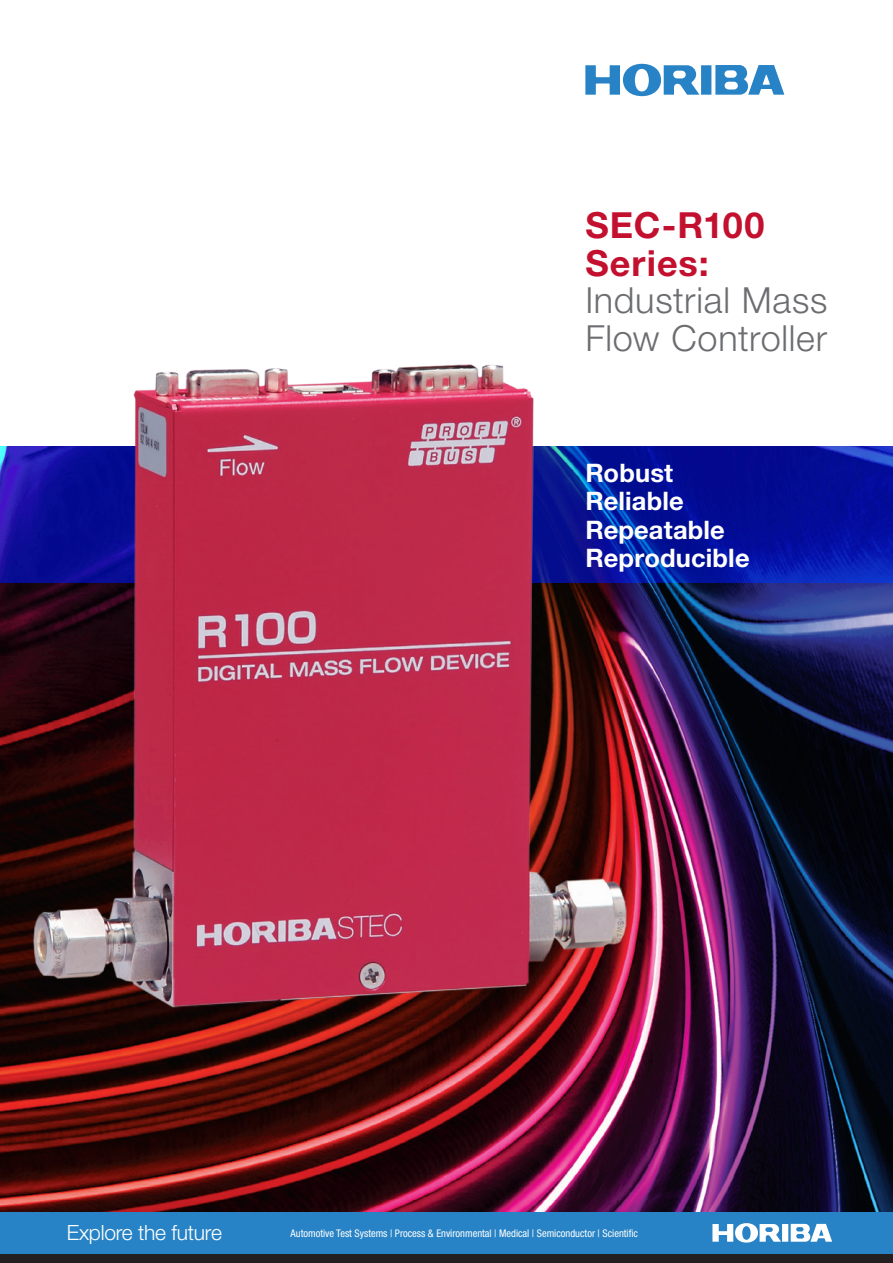
<style>
.page{position:relative;width:893px;height:1263px;background:#fff}
.page>*{position:absolute;margin:0;border:0;box-sizing:border-box;transform-origin:0 0}
.t1{font:300 36px/37.5px "Helvetica Neue LT Std";letter-spacing:.02em;color:#6c6d70}
.t2{font:700 25.5px/28.5px "Helvetica Neue LT Std";letter-spacing:.005em;color:#fff}
.Body_Black{font:300 21px "Helvetica Neue LT Std";letter-spacing:-.01em;color:#fff}
.Body_Copy{font:condensed 10.5px "Helvetica Neue LT Std";color:#fff}
.s1{font-weight:700;color:#c3102f}
</style>
<div class="page">
<img style="left:0;top:583px;width:893px;height:629px">
<div style="left:0;top:1212px;width:893px;height:47px;background:#2783c5"></div>
<svg style="left:0;top:446px;width:893px;height:137px;background:#07139f"></svg>
<svg style="left:585px;top:64px;width:199px;height:32px"></svg>
<svg style="left:712px;top:1223px;width:120px;height:19px"></svg>
<div style="left:0;top:1254px;width:893px;height:9px;background:#231f20"></div>
<img style="left:30px;top:364px;width:602px;height:670px">
<p class="t1" style="left:585px;top:206px;width:244px"><span class="s1">SEC-R100<br>Series:<br></span>Industrial Mass<br>Flow Controller</p>
<p class="t2" style="left:585px;top:458px;width:89px">Robust</p>
<p class="t2" style="left:585px;top:487px;width:166px">Reliable<br>Repeatable<br>Reproducible</p>
<p class="Body_Black" style="left:67px;top:1220px;width:157px">Explore the future</p>
<p class="Body_Copy" style="left:291px;top:1227px;width:349px">Automotive Test Systems | Process &amp; Environmental | Medical | Semiconductor | Scientific</p>
</div>
